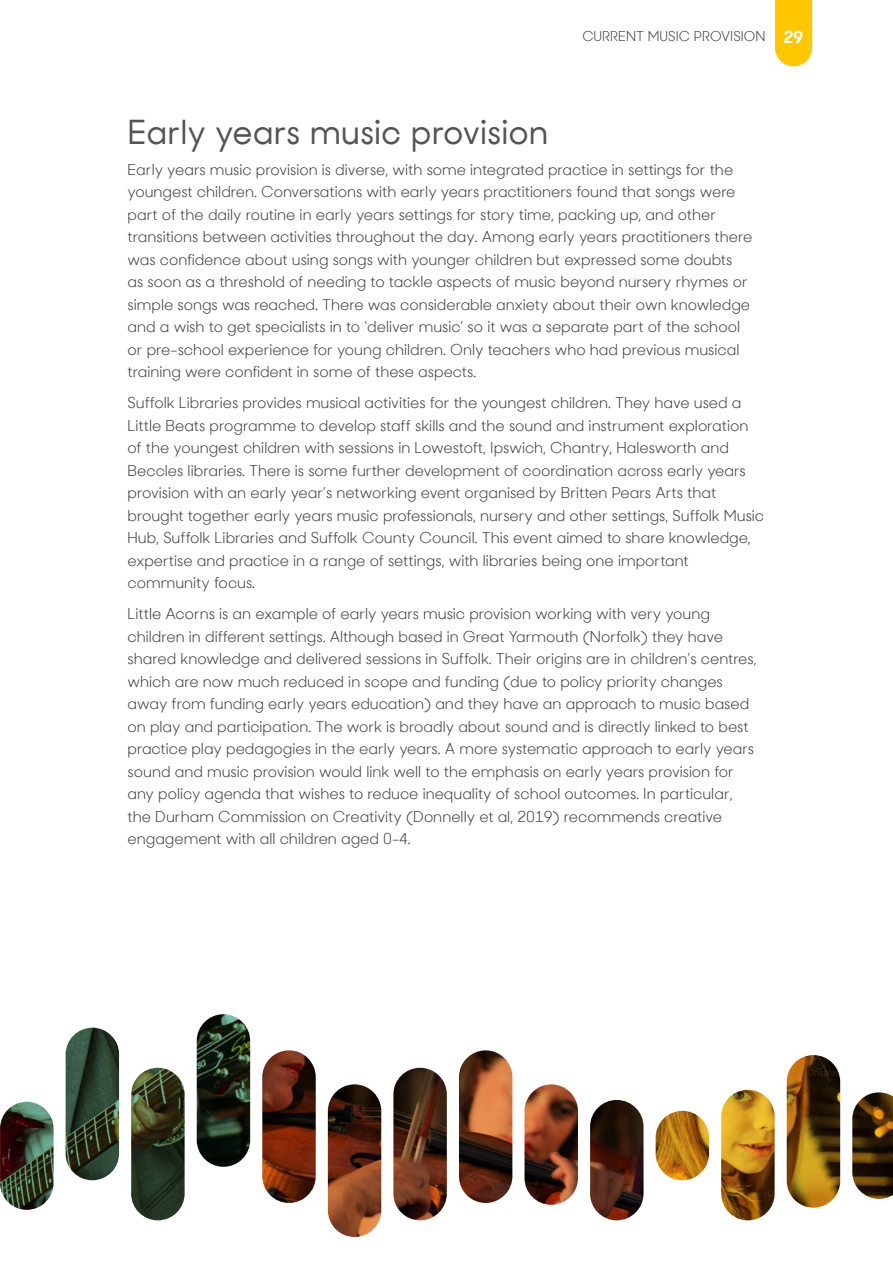
<style>
.page{position:relative;width:893px;height:1263px;background:#fff}
.page>*{position:absolute;margin:0;border:0;box-sizing:border-box;transform-origin:0 0}
._003__B_head{font:500 33px "Sharp Sans No 2";color:#555454}
._002__General_text{font:15px/22.5px "Sharp Sans No 2";color:#3c3c3b}
._100__Running_head_left{font:13.5px "Sharp Sans No 2";color:#3c3c3b}
.s1{font-weight:700;font-size:16.5px;color:#fff}
</style>
<div class="page">
<div style="left:775px;top:0;width:37px;height:66px;background:#fec700"></div>
<img style="left:0;top:1014px;width:893px;height:223px">
<p class="_100__Running_head_left" style="left:582px;top:25px;width:222px">CURRENT MUSIC PROVISION <span class="s1">29</span></p>
<p class="_003__B_head" style="left:128px;top:105px;width:422px">Early years music provision</p>
<p class="_002__General_text" style="left:128px;top:157px;width:626px">Early years music provision is diverse, with some integrated practice in settings for the youngest children. Conversations with early years practitioners found that songs were part of the daily routine in early years settings for story time, packing up, and other transitions between activities throughout the day. Among early years practitioners there was confidence about using songs with younger children but expressed some doubts<br>as soon as a threshold of needing to tackle aspects of music beyond nursery rhymes or simple songs was reached. There was considerable anxiety about their own knowledge and a wish to get specialists in to ‘deliver music’ so it was a separate part of the school or pre-school experience for young children. Only teachers who had previous musical training were confident in some of these aspects.</p>
<p class="_002__General_text" style="left:128px;top:390px;width:638px">Suffolk Libraries provides musical activities for the youngest children. They have used a Little Beats programme to develop staff skills and the sound and instrument exploration of the youngest children with sessions in Lowestoft, Ipswich, Chantry, Halesworth and Beccles libraries. There is some further development of coordination across early years provision with an early year’s networking event organised by Britten Pears Arts that brought together early years music professionals, nursery and other settings, Suffolk Music Hub, Suffolk Libraries and Suffolk County Council. This event aimed to share knowledge, expertise and practice in a range of settings, with libraries being one important community focus.</p>
<p class="_002__General_text" style="left:128px;top:601px;width:631px">Little Acorns is an example of early years music provision working with very young children in different settings. Although based in Great Yarmouth (Norfolk) they have shared knowledge and delivered sessions in Suffolk. Their origins are in children’s centres, which are now much reduced in scope and funding (due to policy priority changes away from funding early years education) and they have an approach to music based on play and participation. The work is broadly about sound and is directly linked to best practice play pedagogies in the early years. A more systematic approach to early years sound and music provision would link well to the emphasis on early years provision for any policy agenda that wishes to reduce inequality of school outcomes. In particular, the Durham Commission on Creativity (Donnelly et al, 2019) recommends creative engagement with all children aged 0-4.</p>
</div>
